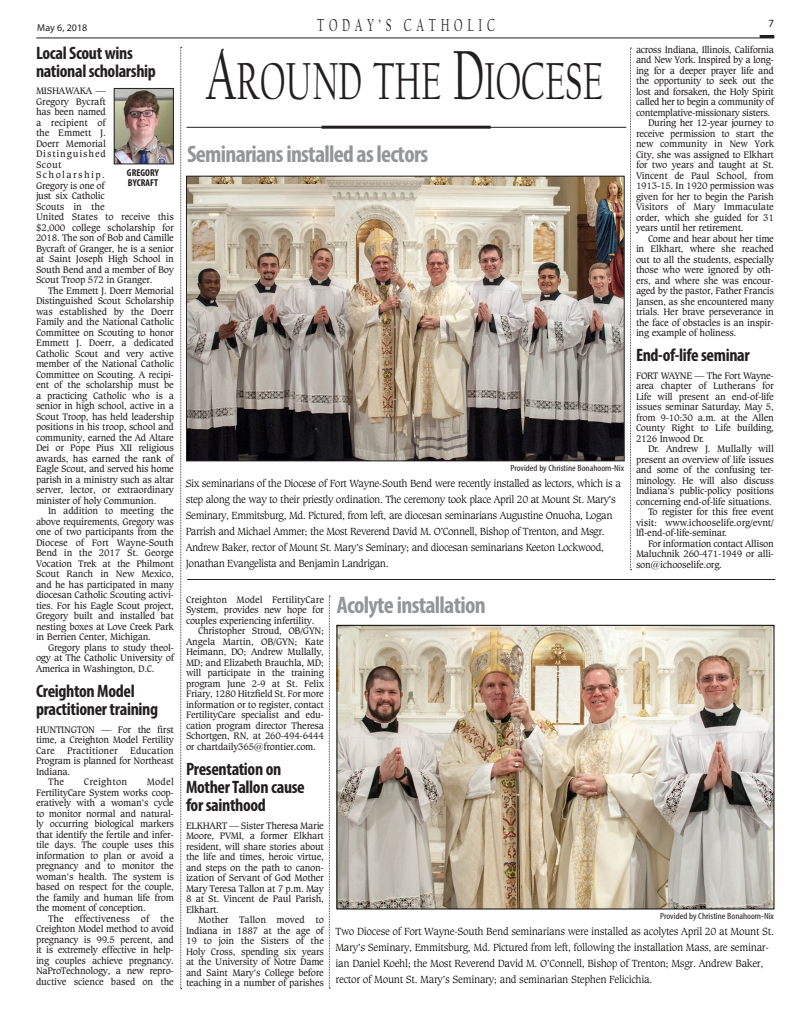
<style>
.page{position:relative;width:810px;height:1026px;background:#fff}
.page>*{position:absolute;margin:0;border:0;box-sizing:border-box;transform-origin:0 0}
.t1{font:54px "FB Californian";color:#231f20;scale:.65 1}
.NEWstandalone{font:700 condensed 24px "Myriad Pro";letter-spacing:-.03em;color:#939598}
.NEWbriefhead{font:700 condensed 18px/18px "Myriad Pro";letter-spacing:-.02em;color:#231f20}
.t2{font:18px "FB Californian";letter-spacing:.4em;color:#231f20;scale:.65 1}
.NEWcutlinebig{font:300 11px/16px "Caxton BT";letter-spacing:-.04em;color:#040503}
.t3{font:11px "Myriad";color:#231f20}
.NEWbody_justified{font:10px/10.5px "Caxton BT";letter-spacing:-.03em;color:#231f20;text-align:justify}
.noindent{font:700 condensed 10px/10.5px "Myriad Pro";letter-spacing:.005em;color:#231f20}
.t4{font:10px "Myriad";color:#231f20}
.NEWbody_justified-2{font:10px "Caxton BT";letter-spacing:.015em;color:#231f20}
.NEWphotocredit{font:condensed 9px "Myriad Pro";color:#231f20;scale:1.12 1}
.s1{font-size:72px}
</style>
<div class="page">
<hr style="left:36px;top:38px;width:738px;height:1px;background:#231f20">
<hr style="left:760px;top:35px;width:14px;height:3px;background:#231f20">
<hr style="left:322px;top:126px;width:169px;height:3px;background:#231f20">
<hr style="left:187px;top:127px;width:439px;height:1px;background:#231f20">
<svg style="left:630px;top:48px;width:2px;height:522px"></svg>
<svg style="left:329px;top:596px;width:1px;height:393px"></svg>
<svg style="left:181px;top:47px;width:1px;height:942px"></svg>
<img style="left:188px;top:178px;width:434px;height:281px">
<div style="left:186px;top:176px;width:438px;height:285px;border:1px solid #231f20"></div>
<img style="left:116px;top:90px;width:56px;height:72px">
<div style="left:114px;top:88px;width:60px;height:76px;border:1px solid #231f20"></div>
<img style="left:339px;top:627px;width:433px;height:280px">
<div style="left:337px;top:625px;width:437px;height:284px;border:1px solid #040503"></div>
<hr style="left:187px;top:579px;width:588px;height:1px;background:#231f20">
<p class="t4" style="left:37px;top:23px;width:51px">May 6, 2018</p>
<h3 class="t2" style="left:317px;top:16px;width:275px">TODAY’S CATHOLIC</h3>
<p class="t3" style="left:769px;top:18px;width:7px">7</p>
<p class="NEWbriefhead" style="left:36px;top:43px;width:121px">Local Scout wins national scholarship</p>
<p class="NEWbody_justified" style="left:36px;top:85px;width:71px">MISHAWAKA — Gregory Bycraft has been named a recipient of the Emmett J.<br>Doerr Memorial Distinguished Scout</p>
<p class="NEWbody_justified" style="left:36px;top:169px;width:140px;text-align:left">Scholarship.<br>Gregory is one of<br>just six Catholic<br>Scouts in the<br>United States to receive this $2,000 college scholarship for<br>2018. The son of Bob and Camille<br>Bycraft of Granger, he is a senior at Saint Joseph High School in<br>South Bend and a member of Boy<br>Scout Troop 572 in Granger.</p>
<p class="NEWbody_justified" style="left:36px;top:285px;width:140px;text-indent:12px">The Emmett J. Doerr Memorial Distinguished Scout Scholarship was established by the Doerr Family and the National Catholic Committee on Scouting to honor Emmett J. Doerr, a dedicated Catholic Scout and very active member of the National Catholic Committee on Scouting. A recipi&shy;ent of the scholarship must be a practicing Catholic who is a senior in high school, active in a Scout Troop, has held leadership positions in his troop, school and community, earned the Ad Altare Dei or Pope Pius XII religious awards, has earned the rank of Eagle Scout, and served his home parish in a ministry such as altar server, lector, or extraordinary minister of holy Communion.</p>
<p class="NEWbody_justified" style="left:36px;top:505px;width:140px;text-indent:12px">In addition to meeting the above requirements, Gregory was one of two participants from the Diocese of Fort Wayne-South Bend in the 2017 St. George Vocation Trek at the Philmont Scout Ranch in New Mexico, and he has participated in many diocesan Catholic Scouting activi&shy;ties. For his Eagle Scout project, Gregory built and installed bat nesting boxes at Love Creek Park in Berrien Center, Michigan.</p>
<p class="NEWbody_justified" style="left:36px;top:642px;width:140px;text-indent:12px">Gregory plans to study theol&shy;ogy at The Catholic University of America in Washington, D.C.</p>
<p class="NEWbriefhead" style="left:36px;top:682px;width:124px">Creighton Model practitioner training</p>
<p class="NEWbody_justified" style="left:36px;top:724px;width:140px">HUNTINGTON — For the first time, a Creighton Model Fertility Care Practitioner Education Program is planned for Northeast Indiana.</p>
<p class="NEWbody_justified" style="left:48px;top:776px;width:18px">The</p>
<p class="NEWbody_justified-2" style="left:84px;top:776px;width:45px">Creighton</p>
<p class="NEWbody_justified" style="left:636px;top:44px;width:140px">across Indiana, Illinois, California and New York. Inspired by a long&shy;ing for a deeper prayer life and the opportunity to seek out the lost and forsaken, the Holy Spirit called her to begin a community of contemplative-missionary sisters.</p>
<p class="NEWbody_justified" style="left:636px;top:117px;width:140px;text-indent:12px">During her 12-year journey to receive permission to start the new community in New York City, she was assigned to Elkhart for two years and taught at St.<br>Vincent de Paul School, from 1913-15. In 1920 permission was given for her to begin the Parish Visitors of Mary Immaculate order, which she guided for 31 years until her retirement.</p>
<p class="NEWbody_justified" style="left:636px;top:233px;width:140px;text-indent:12px">Come and hear about her time in Elkhart, where she reached out to all the students, especially those who were ignored by oth&shy;ers, and where she was encour&shy;aged by the pastor, Father Francis Jansen, as she encountered many trials. Her brave perseverance in the face of obstacles is an inspir&shy;ing example of holiness.</p>
<p class="NEWbriefhead" style="left:636px;top:346px;width:115px">End-of-life seminar</p>
<p class="NEWbody_justified" style="left:636px;top:370px;width:140px">FORT WAYNE — The Fort Wayne&shy;area chapter of Lutherans for Life will present an end-of-life issues seminar Saturday, May 5, from 9-10:30 a.m. at the Allen County Right to Life building, 2126 Inwood Dr.</p>
<p class="NEWbody_justified" style="left:636px;top:444px;width:140px;text-indent:12px">Dr. Andrew J. Mullally will present an overview of life issues and some of the confusing ter&shy;minology. He will also discuss Indiana’s public-policy positions concerning end-of-life situations.</p>
<p class="NEWbody_justified" style="left:636px;top:507px;width:140px;text-indent:12px">To register for this free event visit: www.ichooselife.org/evnt/ lfl-end-of-life-seminar.</p>
<p class="NEWbody_justified" style="left:636px;top:538px;width:140px;text-indent:12px">For information contact Allison Maluchnik 260-471-1949 or alli&shy;son@ichooselife.org.</p>
<p class="t1" style="left:206px;top:54px;width:613px"><span class="s1">A</span>ROUND THE <span class="s1">D</span>IOCESE</p>
<p class="NEWstandalone" style="left:187px;top:139px;width:242px">Seminarians installed as lectors</p>
<p class="noindent" style="left:127px;top:167px;width:33px">GREGORY<br>BYCRAFT</p>
<p class="NEWphotocredit" style="left:510px;top:462px;width:103px">Provided by Christine Bonahoom-Nix</p>
<p class="NEWcutlinebig" style="left:186px;top:475px;width:437px">Six seminarians of the Diocese of Fort Wayne-South Bend were recently installed as lectors, which is a step along the way to their priestly ordination. The ceremony took place April 20 at Mount St. Mary’s Seminary, Emmitsburg, Md. Pictured, from left, are diocesan seminarians Augustine Onuoha, Logan Parrish and Michael Ammer; the Most Reverend David M. O’Connell, Bishop of Trenton, and Msgr.<br>Andrew Baker, rector of Mount St. Mary’s Seminary; and diocesan seminarians Keeton Lockwood, Jonathan Evangelista and Benjamin Landrigan.</p>
<p class="NEWbody_justified" style="left:186px;top:594px;width:140px">Creighton Model FertilityCare System, provides new hope for couples experiencing infertility.</p>
<p class="NEWbody_justified" style="left:186px;top:625px;width:140px;text-indent:12px">Christopher Stroud, OB/GYN; Angela Martin, OB/GYN; Kate Heimann, DO; Andrew Mullally, MD; and Elizabeth Brauchla, MD; will participate in the training program June 2-9 at St. Felix Friary, 1280 Hitzfield St. For more information or to register, contact FertilityCare specialist and edu&shy;cation program director Theresa Schortgen, RN, at 260-494-6444 or chartdaily365@frontier.com.</p>
<p class="NEWbriefhead" style="left:186px;top:759px;width:120px">Presentation on<br>Mother Tallon cause for sainthood</p>
<p class="NEWbody_justified" style="left:186px;top:820px;width:140px">ELKHART — Sister Theresa Marie Moore, PVMI, a former Elkhart resident, will share stories about the life and times, heroic virtue, and steps on the path to canon&shy;ization of Servant of God Mother Mary Teresa Tallon at 7 p.m. May 8 at St. Vincent de Paul Parish, Elkhart.</p>
<p class="NEWbody_justified" style="left:186px;top:914px;width:140px;text-indent:12px">Mother Tallon moved to Indiana in 1887 at the age of 19 to join the Sisters of the Holy Cross, spending six years at the University of Notre Dame and Saint Mary’s College before teaching in a number of parishes</p>
<p class="NEWstandalone" style="left:337px;top:590px;width:150px">Acolyte installation</p>
<p class="NEWbody_justified" style="left:36px;top:776px;width:140px;text-indent:111px">Model FertilityCare System works coop&shy;eratively with a woman’s cycle to monitor normal and natural&shy;ly occurring biological markers that identify the fertile and infer&shy;tile days. The couple uses this information to plan or avoid a pregnancy and to monitor the woman’s health. The system is based on respect for the couple, the family and human life from the moment of conception.</p>
<p class="NEWbody_justified" style="left:36px;top:913px;width:140px;text-indent:12px">The effectiveness of the Creighton Model method to avoid pregnancy is 99.5 percent, and it is extremely effective in help&shy;ing couples achieve pregnancy.<br>NaProTechnology, a new repro&shy;ductive science based on the</p>
<p class="NEWphotocredit" style="left:660px;top:910px;width:103px">Provided by Christine Bonahoom-Nix</p>
<p class="NEWcutlinebig" style="left:336px;top:923px;width:440px">Two Diocese of Fort Wayne-South Bend seminarians were installed as acolytes April 20 at Mount St.<br>Mary’s Seminary, Emmitsburg, Md. Pictured from left, following the installation Mass, are seminar&shy;ian Daniel Koehl; the Most Reverend David M. O’Connell, Bishop of Trenton; Msgr. Andrew Baker, rector of Mount St. Mary’s Seminary; and seminarian Stephen Felicichia.</p>
</div>
